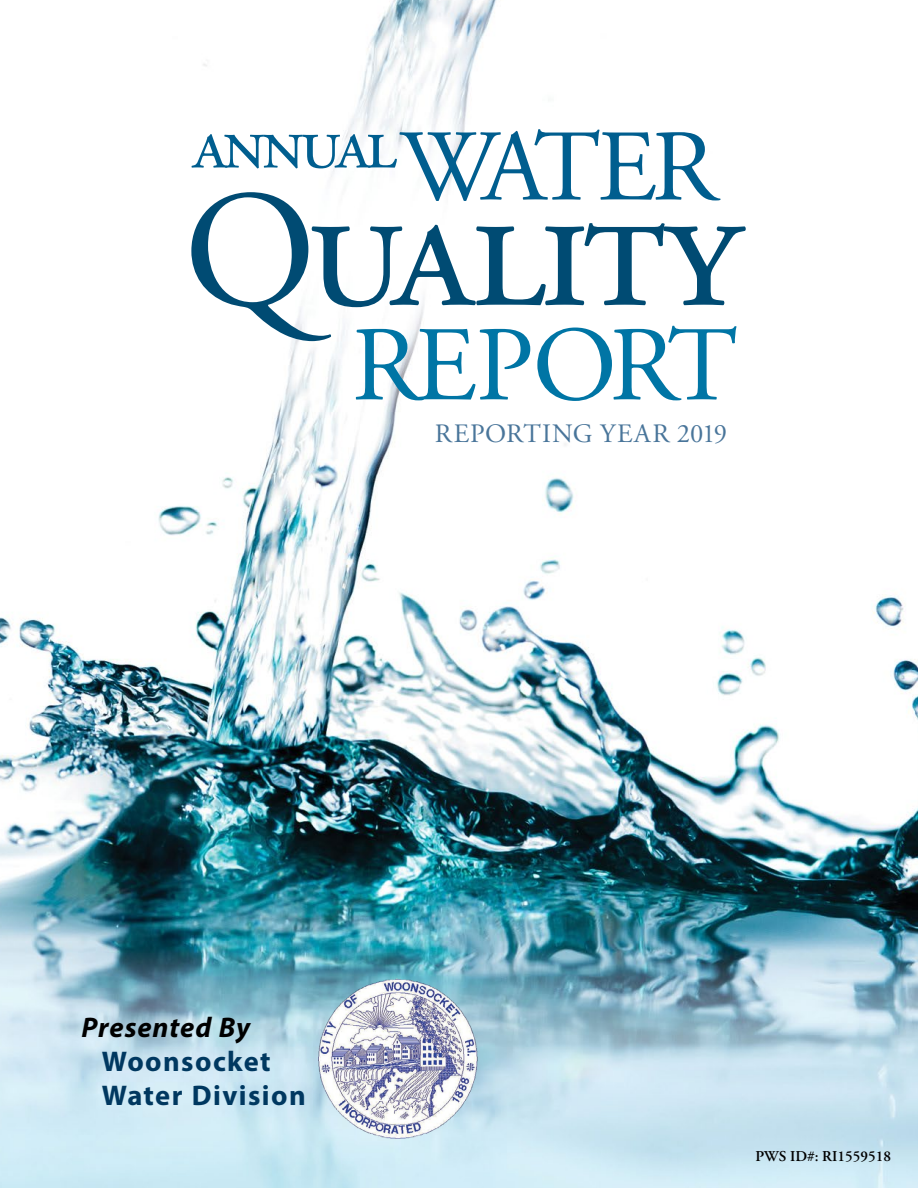
<style>
.page{position:relative;width:918px;height:1188px;background:#fff}
.page>*{position:absolute;margin:0;border:0;box-sizing:border-box;transform-origin:0 0}
.t1{font:179.1px "Adobe Garamond Pro";letter-spacing:-.035em;color:#004b73}
.t2{font:106.05px "Adobe Garamond Pro";letter-spacing:-.05em;color:#0075a5}
.t3{font:101.25px "Adobe Garamond Pro";letter-spacing:-.085em;color:#005e8f}
.t4{font:74.85px "Adobe Garamond Pro";letter-spacing:-.06em;color:#005e8f}
.Utility_Name{font:700 28.5px/34.2px "Myriad Pro";letter-spacing:.05em;color:#003860}
.Presented_By{font:italic 700 28.5px "Myriad Pro";letter-spacing:.03em;color:#000}
.t5{font:26.55px "Adobe Garamond Pro";letter-spacing:.025em;color:#49759a}
.PWS_ID{font:600 15px "Adobe Garamond Pro";color:#000}
.s1{font-size:166.35px}
</style>
<div class="page">
<img style="left:0;top:0;width:918px;height:1188px">
<img style="left:318px;top:979px;width:160px;height:160px">
<h3 class="t3" style="left:400px;top:107px;width:318px">WATER</h3>
<h3 class="t4" style="left:193px;top:99px;width:206px">annual</h3>
<h1 class="t1" style="left:184px;top:140px;width:561px"><span class="s1">Q</span>uality</h1>
<h2 class="t2" style="left:352px;top:302px;width:387px">REPORT</h2>
<p class="t5" style="left:435px;top:417px;width:294px">REPORTING YEAR 2019</p>
<p class="Presented_By" style="left:82px;top:1009px;width:170px">Presented By</p>
<p class="Utility_Name" style="left:102px;top:1043px;width:205px">Woonsocket<br>Water Division</p>
<p class="PWS_ID" style="left:756px;top:1148px;width:137px">PWS ID#: RI1559518</p>
</div>
